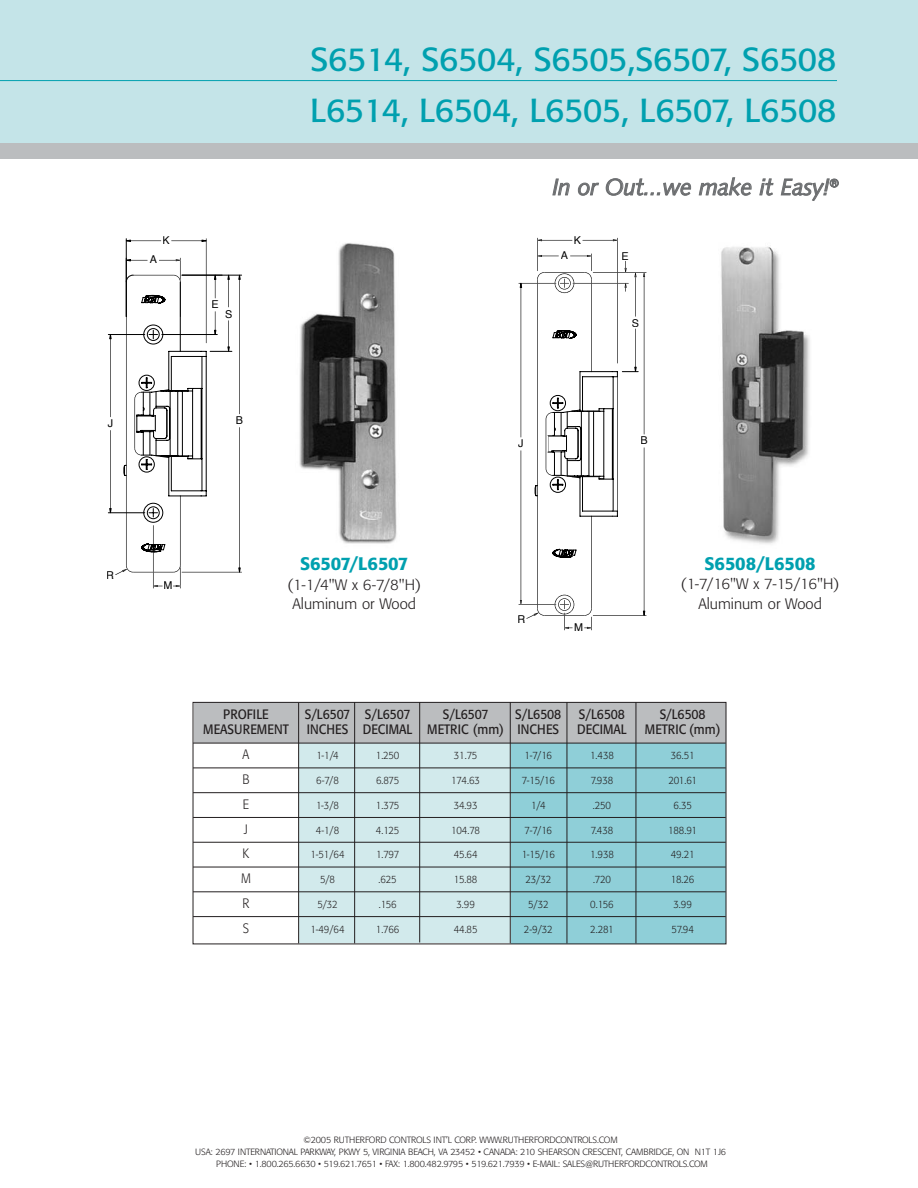
<style>
.page{position:relative;width:918px;height:1188px;background:#fff}
.page>*{position:absolute;margin:0;border:0;box-sizing:border-box;transform-origin:0 0}
.t1{font:33px/51px "Formata";color:#00a0af}
.t2{font:italic 24px "Syntax T";letter-spacing:-.02em;color:#6c6e70}
.t3{font:500 18px "Formata";color:#00a0af}
.t4{font:300 15px/19.5px "Formata";color:#231f20;text-align:center}
.t5{font:13.5px "Formata";color:#231f20;scale:.9 1}
.t6{font:300 13.5px "Formata";color:#231f20;scale:.9 1}
.t7{font:10.8px "Helvetica";color:#000}
.t8{font:300 10.5px "Formata";letter-spacing:-.02em;color:#231f20;scale:.9 1}
.t9{font:300 9px/12px "Formata";letter-spacing:-.02em;color:#231f20;text-align:center}
</style>
<div class="page">
<div style="left:511px;top:742px;width:215px;height:202px;background:#8fcfd8"></div>
<img style="left:299px;top:243px;width:98px;height:301px">
<img style="left:721px;top:247px;width:89px;height:297px">
<div style="left:299px;top:743px;width:211px;height:200px;background:#d2eaec"></div>
<div style="left:194px;top:702px;width:532px;height:41px;background:#bbbdbf"></div>
<hr style="left:298px;top:703px;width:1px;height:240px;background:#231f20">
<hr style="left:354px;top:702px;width:1px;height:241px;background:#231f20">
<hr style="left:419px;top:702px;width:1px;height:241px;background:#231f20">
<hr style="left:510px;top:702px;width:1px;height:241px;background:#231f20">
<hr style="left:567px;top:702px;width:1px;height:241px;background:#231f20">
<hr style="left:636px;top:702px;width:1px;height:241px;background:#231f20">
<hr style="left:193px;top:743px;width:533px;height:1px;background:#231f20">
<hr style="left:193px;top:768px;width:533px;height:1px;background:#231f20">
<hr style="left:193px;top:792px;width:533px;height:1px;background:#231f20">
<hr style="left:193px;top:817px;width:533px;height:1px;background:#231f20">
<hr style="left:193px;top:842px;width:533px;height:1px;background:#231f20">
<hr style="left:193px;top:867px;width:533px;height:1px;background:#231f20">
<hr style="left:193px;top:891px;width:533px;height:1px;background:#231f20">
<hr style="left:193px;top:916px;width:533px;height:1px;background:#231f20">
<hr style="left:108px;top:334px;width:37px;height:1px;background:#000">
<hr style="left:108px;top:512px;width:37px;height:1px;background:#000">
<svg style="left:109px;top:238px;width:133px;height:350px"></svg>
<svg style="left:519px;top:238px;width:128px;height:392px"></svg>
<div style="left:193px;top:702px;width:533px;height:242px;border:1px solid #231f20"></div>
<div style="left:0;top:0;width:918px;height:152px;background:#c4e4e8"></div>
<div style="left:0;top:143px;width:918px;height:16px;background:#bbbdbf"></div>
<hr style="left:0;top:80px;width:837px;height:1px;background:#00a0af">
<h1 class="t1" style="left:310px;top:36px;width:528px">S6514, S6504, S6505,S6507, S6508<br>L6514, L6504, L6505, L6507, L6508</h1>
<p class="t7" style="left:163px;top:236px;width:9px">K</p>
<p class="t7" style="left:150px;top:255px;width:9px">A</p>
<p class="t7" style="left:212px;top:300px;width:9px">E</p>
<p class="t7" style="left:225px;top:310px;width:9px">S</p>
<p class="t7" style="left:108px;top:419px;width:7px">J</p>
<p class="t7" style="left:236px;top:416px;width:9px">B</p>
<p class="t7" style="left:106px;top:571px;width:9px">R</p>
<p class="t7" style="left:164px;top:581px;width:10px">M</p>
<h3 class="t3" style="left:300px;top:556px;width:110px">S6507/L6507</h3>
<h3 class="t4" style="left:287px;top:576px;width:135px">(1-1/4"W x 6-7/8"H)<br>Aluminum or Wood</h3>
<h2 class="t2" style="left:552px;top:178px;width:288px">In or Out…we make it Easy!<sup>®</sup></h2>
<p class="t7" style="left:574px;top:235px;width:9px">K</p>
<p class="t7" style="left:561px;top:251px;width:9px">A</p>
<p class="t7" style="left:622px;top:251px;width:9px">E</p>
<p class="t7" style="left:632px;top:318px;width:9px">S</p>
<p class="t7" style="left:518px;top:439px;width:7px">J</p>
<p class="t7" style="left:641px;top:436px;width:9px">B</p>
<p class="t7" style="left:517px;top:615px;width:9px">R</p>
<p class="t7" style="left:574px;top:623px;width:10px">M</p>
<h3 class="t3" style="left:704px;top:555px;width:113px">S6508/L6508</h3>
<h3 class="t4" style="left:681px;top:575px;width:160px">(1-7/16"W x 7-15/16"H)<br>Aluminum or Wood</h3>
<h3 class="t5" style="left:223px;top:708px;width:52px">PROFILE</h3>
<h3 class="t5" style="left:305px;top:708px;width:119px">S/L6507 S/L6507</h3>
<h3 class="t5" style="left:443px;top:708px;width:52px">S/L6507</h3>
<h3 class="t5" style="left:515px;top:708px;width:53px">S/L6508</h3>
<h3 class="t5" style="left:579px;top:708px;width:53px">S/L6508</h3>
<h3 class="t5" style="left:660px;top:708px;width:53px">S/L6508</h3>
<h3 class="t5" style="left:203px;top:723px;width:97px">MEASUREMENT</h3>
<h3 class="t5" style="left:307px;top:723px;width:282px">INCHES DECIMAL METRIC (mm) INCHES</h3>
<h3 class="t5" style="left:577px;top:723px;width:57px">DECIMAL</h3>
<h3 class="t5" style="left:645px;top:723px;width:86px">METRIC (mm)</h3>
<h3 class="t6" style="left:243px;top:749px;width:9px">A</h3>
<p class="t8" style="left:316px;top:751px;width:26px">1-1/4</p>
<p class="t8" style="left:376px;top:751px;width:28px">1.250</p>
<p class="t8" style="left:454px;top:751px;width:28px">31.75</p>
<p class="t8" style="left:525px;top:751px;width:32px">1-7/16</p>
<p class="t8" style="left:590px;top:751px;width:28px">1.438</p>
<p class="t8" style="left:671px;top:751px;width:28px">36.51</p>
<h3 class="t6" style="left:242px;top:773px;width:9px">B</h3>
<p class="t8" style="left:316px;top:776px;width:27px">6-7/8</p>
<p class="t8" style="left:376px;top:776px;width:27px">6.875</p>
<p class="t8" style="left:451px;top:776px;width:33px">174.63</p>
<p class="t8" style="left:522px;top:776px;width:38px">7-15/16</p>
<p class="t8" style="left:591px;top:776px;width:27px">7.938</p>
<p class="t8" style="left:668px;top:776px;width:33px">201.61</p>
<h3 class="t6" style="left:243px;top:798px;width:9px">E</h3>
<p class="t8" style="left:316px;top:801px;width:27px">1-3/8</p>
<p class="t8" style="left:376px;top:801px;width:28px">1.375</p>
<p class="t8" style="left:454px;top:801px;width:28px">34.93</p>
<p class="t8" style="left:531px;top:801px;width:18px">1/4</p>
<p class="t8" style="left:593px;top:801px;width:22px">.250</p>
<p class="t8" style="left:674px;top:801px;width:22px">6.35</p>
<h3 class="t6" style="left:244px;top:823px;width:6px">J</h3>
<p class="t8" style="left:316px;top:825px;width:28px">4-1/8</p>
<p class="t8" style="left:376px;top:825px;width:28px">4.125</p>
<p class="t8" style="left:451px;top:825px;width:33px">104.78</p>
<p class="t8" style="left:525px;top:825px;width:32px">7-7/16</p>
<p class="t8" style="left:591px;top:825px;width:27px">7.438</p>
<p class="t8" style="left:668px;top:825px;width:33px">188.91</p>
<h3 class="t6" style="left:243px;top:848px;width:9px">K</h3>
<p class="t8" style="left:311px;top:850px;width:39px">1-51/64</p>
<p class="t8" style="left:376px;top:850px;width:27px">1.797</p>
<p class="t8" style="left:454px;top:850px;width:28px">45.64</p>
<p class="t8" style="left:522px;top:850px;width:38px">1-15/16</p>
<p class="t8" style="left:590px;top:850px;width:28px">1.938</p>
<p class="t8" style="left:671px;top:850px;width:28px">49.21</p>
<h3 class="t6" style="left:241px;top:872px;width:12px">M</h3>
<p class="t8" style="left:320px;top:875px;width:18px">5/8</p>
<p class="t8" style="left:379px;top:875px;width:22px">.625</p>
<p class="t8" style="left:454px;top:875px;width:28px">15.88</p>
<p class="t8" style="left:525px;top:875px;width:30px">23/32</p>
<p class="t8" style="left:593px;top:875px;width:21px">.720</p>
<p class="t8" style="left:671px;top:875px;width:28px">18.26</p>
<h3 class="t6" style="left:243px;top:897px;width:9px">R</h3>
<p class="t8" style="left:317px;top:900px;width:24px">5/32</p>
<p class="t8" style="left:379px;top:900px;width:21px">.156</p>
<p class="t8" style="left:456px;top:900px;width:22px">3.99</p>
<p class="t8" style="left:528px;top:900px;width:24px">5/32</p>
<p class="t8" style="left:590px;top:900px;width:28px">0.156</p>
<p class="t8" style="left:673px;top:900px;width:22px">3.99</p>
<h3 class="t6" style="left:243px;top:922px;width:9px">S</h3>
<p class="t8" style="left:311px;top:924px;width:39px">1-49/64</p>
<p class="t8" style="left:376px;top:924px;width:28px">1.766</p>
<p class="t8" style="left:454px;top:924px;width:28px">44.85</p>
<p class="t8" style="left:524px;top:924px;width:33px">2-9/32</p>
<p class="t8" style="left:590px;top:924px;width:28px">2.281</p>
<p class="t8" style="left:671px;top:924px;width:27px">57.94</p>
<p class="t9" style="left:195px;top:1135px;width:533px">©2005 RUTHERFORD CONTROLS INT’L CORP. WWW.RUTHERFORDCONTROLS.COM<br>USA: 2697 INTERNATIONAL PARKWAY, PKWY 5, VIRGINIA BEACH, VA 23452 • CANADA: 210 SHEARSON CRESCENT, CAMBRIDGE, ON N1T 1J6<br>PHONE: • 1.800.265.6630 • 519.621.7651 • FAX: 1.800.482.9795 • 519.621.7939 • E-MAIL: SALES@RUTHERFORDCONTROLS.COM</p>
</div>
